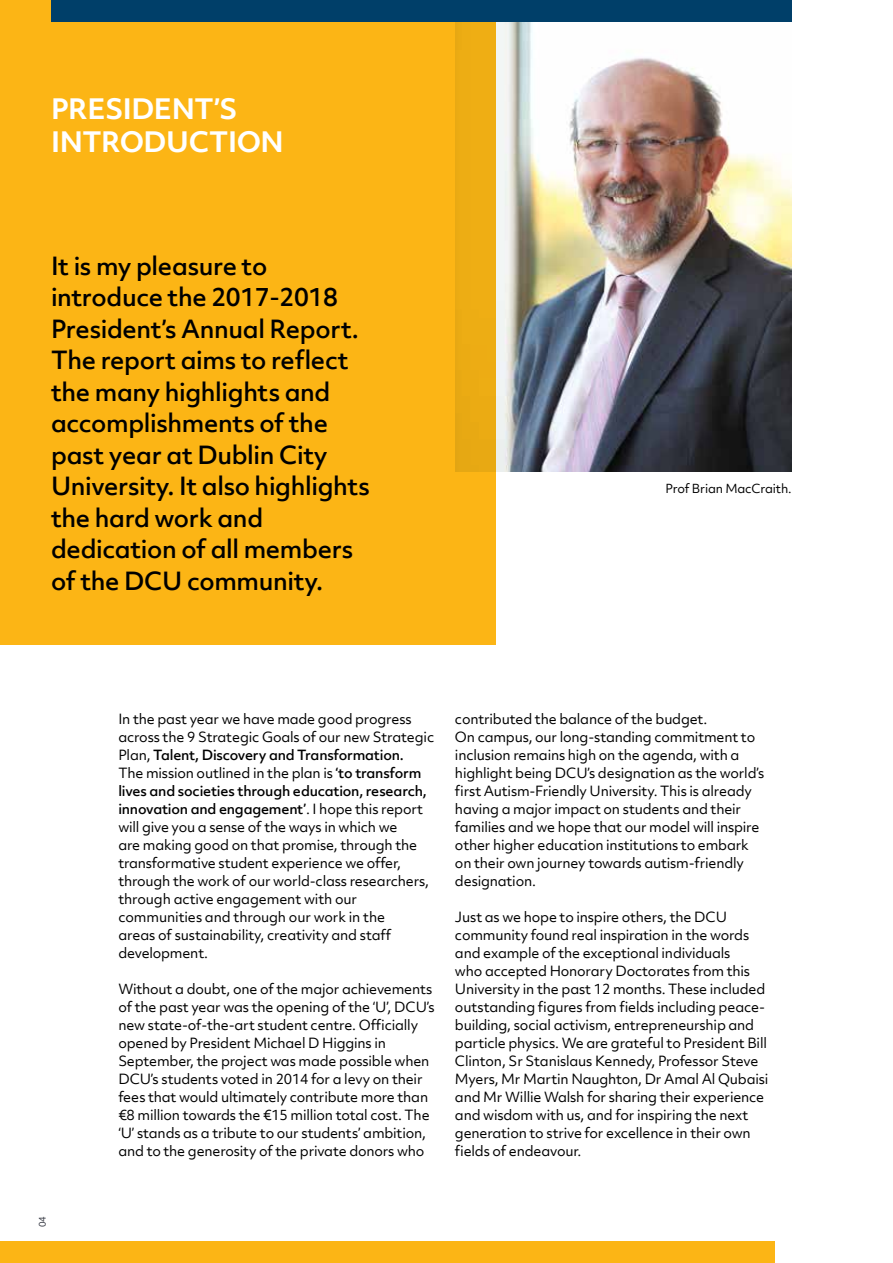
<style>
.page{position:relative;width:893px;height:1263px;background:#fff}
.page>*{position:absolute;margin:0;border:0;box-sizing:border-box;transform-origin:0 0}
.t1{font:700 27px/33px "Objektiv Mk 2";letter-spacing:-.015em;color:#fff}
.t2{font:500 24px/31.5px "Objektiv Mk 2";letter-spacing:-.015em;color:#000}
.t3{font:13.5px/18px "Objektiv Mk 2";letter-spacing:-.015em;color:#000}
.t4{font:12px "Objektiv Mk 2";letter-spacing:-.015em;color:#000}
.t5{font:9px "Objektiv Mk 2";color:#343741}
.s1{font-weight:500}
</style>
<div class="page">
<img style="left:495px;top:21px;width:296px;height:451px">
<div style="left:0;top:0;width:495px;height:645px;background:#fcb515"></div>
<div style="left:0;top:1242px;width:775px;height:21px;background:#fcb515"></div>
<div style="left:51px;top:0;width:741px;height:21px;background:#003f69"></div>
<h1 class="t1" style="left:51px;top:92px;width:234px">PRESIDENT’S<br>INTRODUCTION</h1>
<p class="t2" style="left:51px;top:249px;width:321px">It is my pleasure to introduce the 2017-2018<br>President’s Annual Report.<br>The report aims to reflect the many highlights and accomplishments of the past year at Dublin City<br>University. It also highlights the hard work and dedication of all members of the DCU community.</p>
<p class="t4" style="left:665px;top:480px;width:128px">Prof Brian MacCraith.</p>
<p class="t5" style="left:36px;top:1227px;width:13px;rotate:-90deg">04</p>
<p class="t3" style="left:118px;top:710px;width:317px">In the past year we have made good progress across the 9 Strategic Goals of our new Strategic Plan, <span class="s1">Talent, Discovery and Transformation.<br></span>The mission outlined in the plan is <span class="s1">‘to transform lives and societies through education, research, innovation and engagement’</span>. I hope this report will give you a sense of the ways in which we<br>are making good on that promise, through the transformative student experience we offer, through the work of our world-class researchers, through active engagement with our communities and through our work in the<br>areas of sustainability, creativity and staff development.</p>
<p class="t3" style="left:118px;top:980px;width:318px">Without a doubt, one of the major achievements of the past year was the opening of the ‘U’, DCU’s new state-of-the-art student centre. Officially opened by President Michael D Higgins in September, the project was made possible when DCU’s students voted in 2014 for a levy on their fees that would ultimately contribute more than €8 million towards the €15 million total cost. The ‘U’ stands as a tribute to our students’ ambition, and to the generosity of the private donors who</p>
<p class="t3" style="left:455px;top:710px;width:311px">contributed the balance of the budget.<br>On campus, our long-standing commitment to inclusion remains high on the agenda, with a highlight being DCU’s designation as the world’s first Autism-Friendly University. This is already having a major impact on students and their families and we hope that our model will inspire other higher education institutions to embark on their own journey towards autism-friendly designation.</p>
<p class="t3" style="left:455px;top:908px;width:315px">Just as we hope to inspire others, the DCU community found real inspiration in the words and example of the exceptional individuals<br>who accepted Honorary Doctorates from this University in the past 12 months. These included outstanding figures from fields including peace&shy;building, social activism, entrepreneurship and particle physics. We are grateful to President Bill Clinton, Sr Stanislaus Kennedy, Professor Steve Myers, Mr Martin Naughton, Dr Amal Al Qubaisi and Mr Willie Walsh for sharing their experience and wisdom with us, and for inspiring the next generation to strive for excellence in their own fields of endeavour.</p>
</div>
